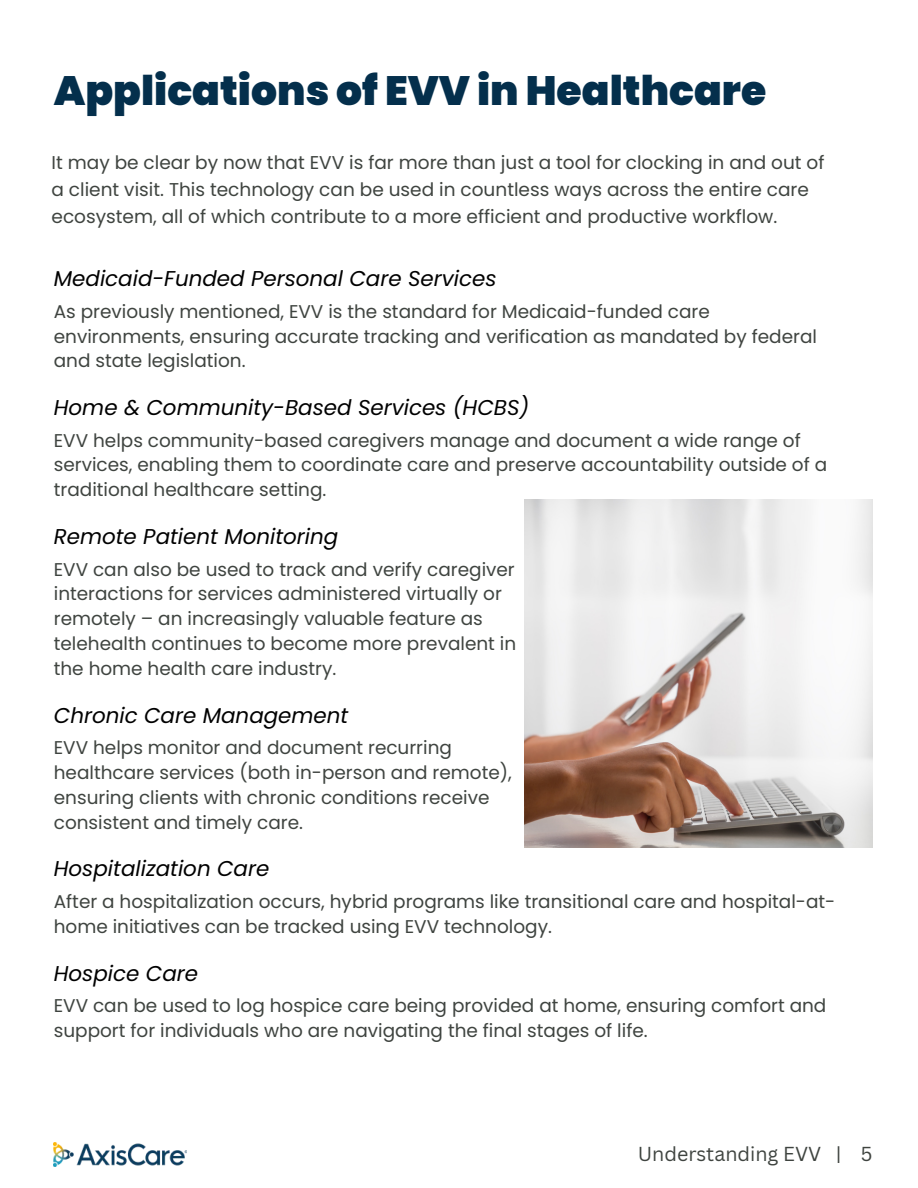
<style>
.page{position:relative;width:918px;height:1188px;background:#fff}
.page>*{position:absolute;margin:0;border:0;box-sizing:border-box;transform-origin:0 0}
.t1{font:900 40.95px "Poppins";color:#042f4c}
.t2{font:italic 21.45px "Poppins";color:#000}
.t3{font:19.65px "Canva Sans";color:#3f4440}
.t4{font:18.45px/24.8px "Poppins";color:#3f4440}
</style>
<div class="page">
<img style="left:525px;top:500px;width:348px;height:347px">
<img style="left:54px;top:1143px;width:133px;height:24px">
<h1 class="t1" style="left:54px;top:67px;width:714px">Applications of EVV in Healthcare</h1>
<p class="t4" style="left:52px;top:150px;width:775px;line-height:27px">It may be clear by now that EVV is far more than just a tool for clocking in and out of a client visit. This technology can be used in countless ways across the entire care ecosystem, all of which contribute to a more efficient and productive workflow.</p>
<p class="t2" style="left:54px;top:266px;width:444px">Medicaid-Funded Personal Care Services</p>
<p class="t4" style="left:54px;top:299px;width:765px">As previously mentioned, EVV is the standard for Medicaid-funded care environments, ensuring accurate tracking and verification as mandated by federal and state legislation.</p>
<p class="t2" style="left:54px;top:395px;width:477px">Home &amp; Community-Based Services (HCBS)</p>
<p class="t4" style="left:54px;top:428px;width:775px">EVV helps community-based caregivers manage and document a wide range of services, enabling them to coordinate care and preserve accountability outside of a traditional healthcare setting.</p>
<p class="t2" style="left:54px;top:524px;width:286px">Remote Patient Monitoring</p>
<p class="t4" style="left:54px;top:557px;width:464px">EVV can also be used to track and verify caregiver interactions for services administered virtually or remotely – an increasingly valuable feature as telehealth continues to become more prevalent in the home health care industry.</p>
<p class="t2" style="left:54px;top:703px;width:296px">Chronic Care Management</p>
<p class="t4" style="left:54px;top:736px;width:460px">EVV helps monitor and document recurring healthcare services (both in-person and remote), ensuring clients with chronic conditions receive consistent and timely care.</p>
<p class="t2" style="left:54px;top:856px;width:217px">Hospitalization Care</p>
<p class="t4" style="left:54px;top:889px;width:783px">After a hospitalization occurs, hybrid programs like transitional care and hospital-at&shy;home initiatives can be tracked using EVV technology.</p>
<p class="t2" style="left:54px;top:961px;width:146px">Hospice Care</p>
<p class="t4" style="left:54px;top:993px;width:774px">EVV can be used to log hospice care being provided at home, ensuring comfort and support for individuals who are navigating the final stages of life.</p>
<p class="t3" style="left:638px;top:1143px;width:236px">Understanding EVV | 5</p>
</div>
